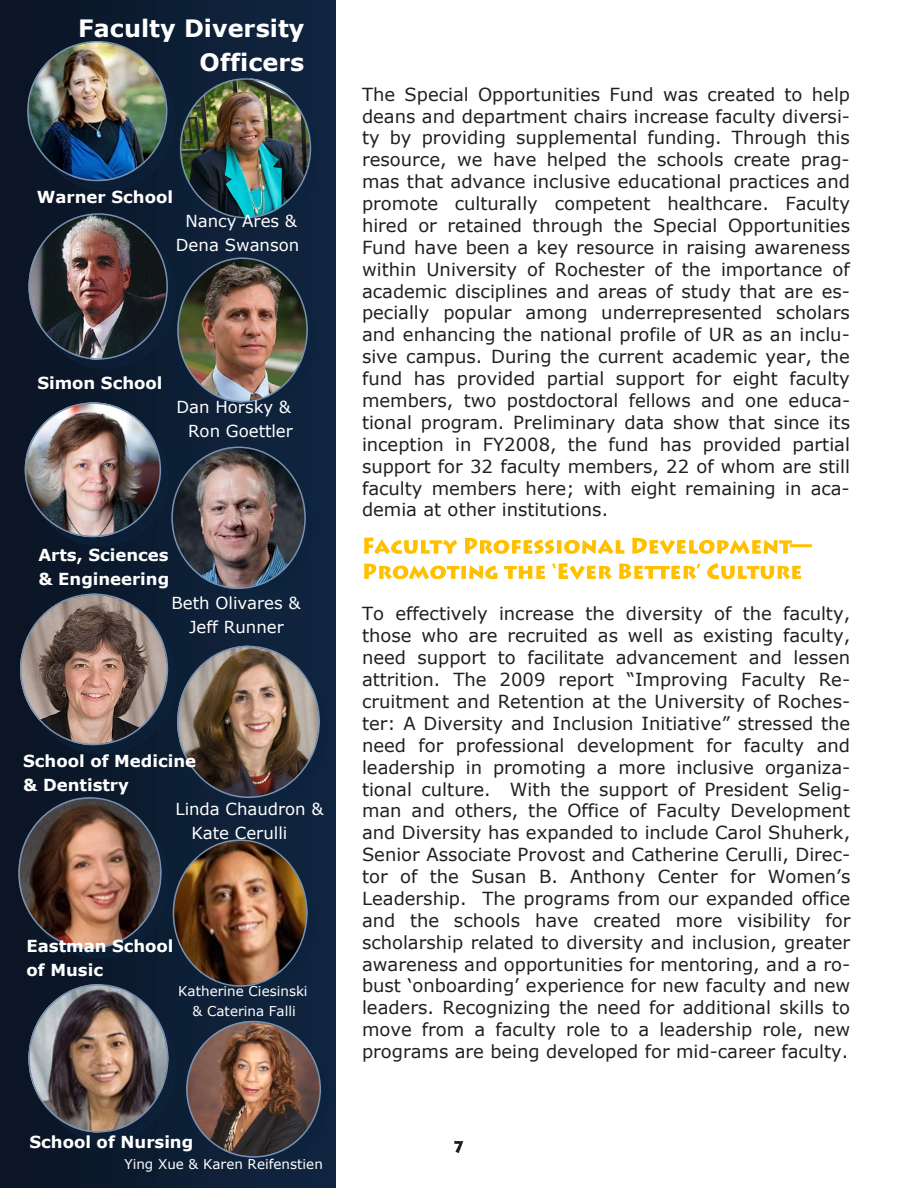
<style>
.page{position:relative;width:918px;height:1188px;background:#fff}
.page>*{position:absolute;margin:0;border:0;box-sizing:border-box;transform-origin:0 0}
.t1{font:700 24px/34.8px "Verdana";color:#fff;text-align:right}
.t2{font:18px/21.9px "Verdana";color:#231f20;text-align:justify}
.t3{font:700 16.5px/23.7px "Verdana";color:#fff}
.t4{font:16.5px/24px "Verdana";color:#fff;text-align:center}
.t5{font:13.5px/19.5px "Verdana";color:#fff;text-align:center}
</style>
<div class="page">
<img style="left:454px;top:1140px;width:10px;height:13px">
<div style="left:0;top:0;width:335px;height:1188px;background:linear-gradient(to right,#0a1423,#102641)"></div>
<img style="left:364px;top:537px;width:427px;height:18px">
<img style="left:791px;top:540px;width:21px;height:8px">
<img style="left:364px;top:563px;width:437px;height:17px">
<img style="left:18px;top:41px;width:311px;height:1126px">
<h1 class="t1" style="left:78px;top:10px;width:228px">Faculty Diversity<br>Officers</h1>
<p class="t3" style="left:37px;top:185px;width:138px">Warner School</p>
<p class="t4" style="left:176px;top:208px;width:125px">Nancy Ares &amp;<br>Dena Swanson</p>
<p class="t3" style="left:37px;top:371px;width:127px">Simon School</p>
<p class="t4" style="left:176px;top:395px;width:118px;text-align:right">Dan Horsky &amp;<br>Ron Goettler</p>
<p class="t3" style="left:38px;top:543px;width:133px">Arts, Sciences &amp; Engineering</p>
<p class="t4" style="left:172px;top:591px;width:131px">Beth Olivares &amp;<br>Jeff Runner</p>
<p class="t3" style="left:23px;top:749px;width:174px">School of Medicine &amp; Dentistry</p>
<p class="t4" style="left:191px;top:797px;width:134px;text-align:left;text-indent:-16px">Linda Chaudron &amp;<br>Kate Cerulli</p>
<p class="t3" style="left:26px;top:934px;width:149px">Eastman School of Music</p>
<p class="t5" style="left:178px;top:982px;width:131px">Katherine Ciesinski &amp; Caterina Falli</p>
<p class="t3" style="left:30px;top:1130px;width:165px">School of Nursing</p>
<p class="t5" style="left:124px;top:1154px;width:200px">Ying Xue &amp; Karen Reifenstien</p>
<p class="t2" style="left:362px;top:83px;width:490px">The Special Opportunities Fund was created to help deans and department chairs increase faculty diversi&shy;ty by providing supplemental funding. Through this resource, we have helped the schools create prag&shy;mas that advance inclusive educational practices and promote culturally competent healthcare. Faculty hired or retained through the Special Opportunities Fund have been a key resource in raising awareness within University of Rochester of the importance of academic disciplines and areas of study that are es&shy;pecially popular among underrepresented scholars and enhancing the national profile of UR as an inclu&shy;sive campus. During the current academic year, the fund has provided partial support for eight faculty members, two postdoctoral fellows and one educa&shy;tional program. Preliminary data show that since its inception in FY2008, the fund has provided partial support for 32 faculty members, 22 of whom are still faculty members here; with eight remaining in aca&shy;demia at other institutions.</p>
<p class="t2" style="left:362px;top:603px;width:490px">To effectively increase the diversity of the faculty, those who are recruited as well as existing faculty, need support to facilitate advancement and lessen attrition. The 2009 report “Improving Faculty Re&shy;cruitment and Retention at the University of Roches&shy;ter: A Diversity and Inclusion Initiative” stressed the need for professional development for faculty and leadership in promoting a more inclusive organiza&shy;tional culture. With the support of President Selig&shy;man and others, the Office of Faculty Development and Diversity has expanded to include Carol Shuherk, Senior Associate Provost and Catherine Cerulli, Direc&shy;tor of the Susan B. Anthony Center for Women’s Leadership. The programs from our expanded office and the schools have created more visibility for scholarship related to diversity and inclusion, greater awareness and opportunities for mentoring, and a ro&shy;bust ‘onboarding’ experience for new faculty and new leaders. Recognizing the need for additional skills to move from a faculty role to a leadership role, new programs are being developed for mid-career faculty.</p>
</div>
